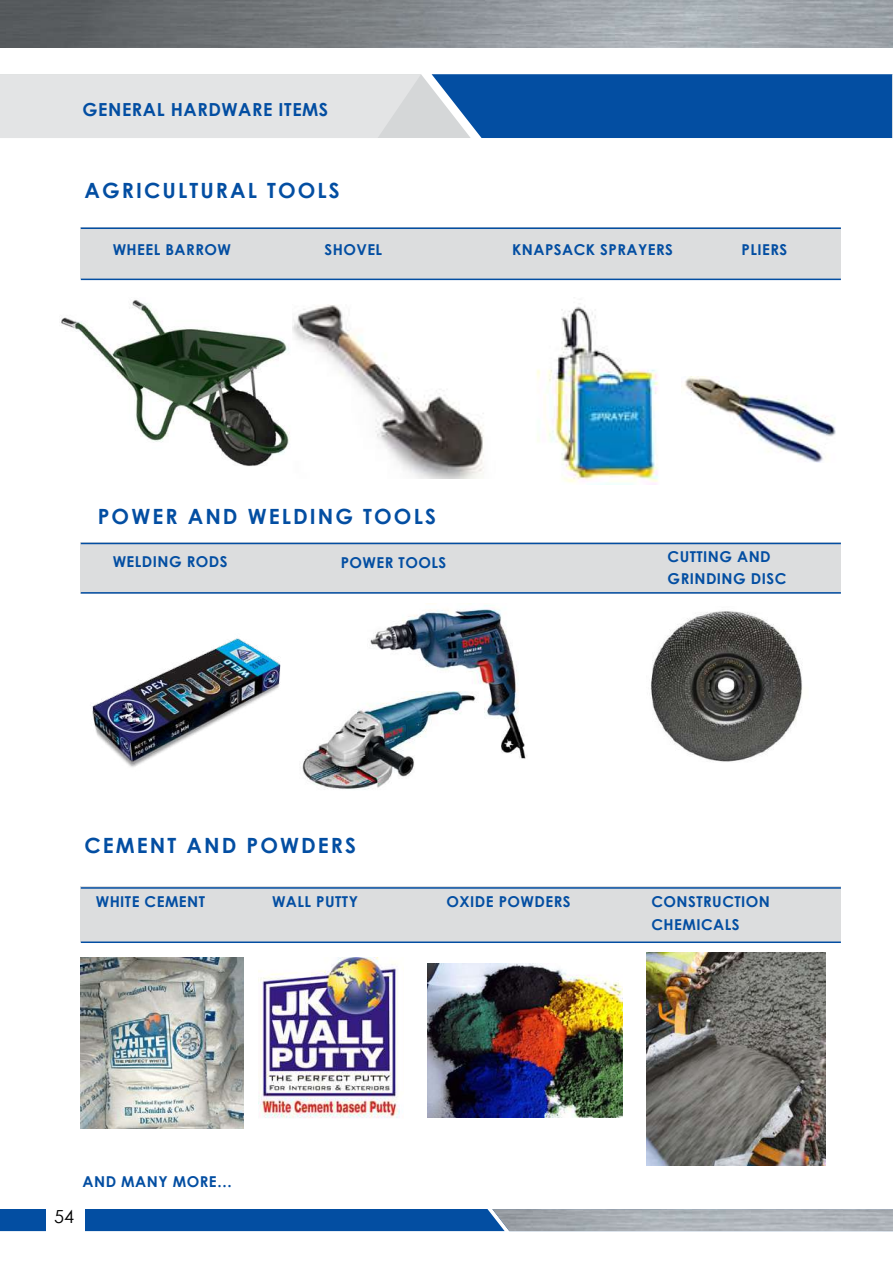
<style>
.page{position:relative;width:893px;height:1263px;background:#fff}
.page>*{position:absolute;margin:0;border:0;box-sizing:border-box;transform-origin:0 0}
.t1{font:700 21px "Century Gothic";letter-spacing:.1em;color:#034ea2}
.t2{font:700 18px "Century Gothic";letter-spacing:.03em;color:#034ea2}
.t3{font:18px "Century Gothic";color:#000}
.t4{font:700 15px/22.5px "Century Gothic";letter-spacing:.03em;color:#034ea2}
</style>
<div class="page">
<img style="left:0;top:0;width:892px;height:47px">
<div style="left:0;top:1209px;width:492px;height:22px;background:#034ea2"></div>
<img style="left:492px;top:1209px;width:401px;height:22px">
<svg style="left:0;top:74px;width:893px;height:64px;background:#759ac4"></svg>
<div style="left:47px;top:1205px;width:38px;height:38px;background:#fff"></div>
<div style="left:81px;top:227px;width:760px;height:52px;background:#dcddde"></div>
<div style="left:81px;top:543px;width:760px;height:51px;background:#dcddde"></div>
<div style="left:81px;top:886px;width:760px;height:55px;background:#dcddde"></div>
<img style="left:61px;top:300px;width:229px;height:166px">
<img style="left:650px;top:611px;width:153px;height:151px">
<img style="left:92px;top:638px;width:189px;height:130px">
<img style="left:81px;top:958px;width:163px;height:170px">
<img style="left:428px;top:963px;width:195px;height:155px">
<hr style="left:81px;top:227px;width:760px;height:2px;background:#034ea2">
<hr style="left:81px;top:543px;width:760px;height:1px;background:#034ea2">
<hr style="left:81px;top:887px;width:760px;height:2px;background:#034ea2">
<hr style="left:81px;top:279px;width:760px;height:1px;background:#034ea2">
<hr style="left:81px;top:592px;width:760px;height:2px;background:#034ea2">
<hr style="left:81px;top:941px;width:760px;height:2px;background:#034ea2">
<img style="left:292px;top:305px;width:192px;height:174px">
<img style="left:536px;top:306px;width:123px;height:178px">
<img style="left:681px;top:376px;width:155px;height:87px">
<img style="left:258px;top:958px;width:142px;height:160px">
<img style="left:647px;top:952px;width:178px;height:214px">
<img style="left:370px;top:603px;width:157px;height:156px">
<img style="left:302px;top:692px;width:181px;height:98px">
<p class="t2" style="left:83px;top:98px;width:247px">GENERAL HARDWARE ITEMS</p>
<h1 class="t1" style="left:84px;top:177px;width:257px">AGRICULTURAL TOOLS</h1>
<p class="t4" style="left:113px;top:238px;width:120px">WHEEL BARROW</p>
<p class="t4" style="left:324px;top:238px;width:59px">SHOVEL</p>
<p class="t4" style="left:742px;top:238px;width:47px">PLIERS</p>
<p class="t4" style="left:512px;top:238px;width:162px">KNAPSACK SPRAYERS</p>
<h1 class="t1" style="left:98px;top:503px;width:340px">POWER AND WELDING TOOLS</h1>
<p class="t4" style="left:113px;top:549px;width:117px">WELDING RODS</p>
<p class="t4" style="left:341px;top:551px;width:107px">POWER TOOLS</p>
<p class="t4" style="left:668px;top:545px;width:120px">CUTTING AND<br>GRINDING DISC</p>
<h1 class="t1" style="left:84px;top:833px;width:273px">CEMENT AND POWDERS</h1>
<p class="t4" style="left:96px;top:890px;width:111px">WHITE CEMENT</p>
<p class="t4" style="left:272px;top:890px;width:87px">WALL PUTTY</p>
<p class="t4" style="left:651px;top:890px;width:120px">CONSTRUCTION<br>CHEMICALS</p>
<p class="t4" style="left:446px;top:890px;width:126px">OXIDE POWDERS</p>
<p class="t3" style="left:54px;top:1205px;width:21px">54</p>
<p class="t4" style="left:83px;top:1170px;width:151px">AND MANY MORE…</p>
</div>
